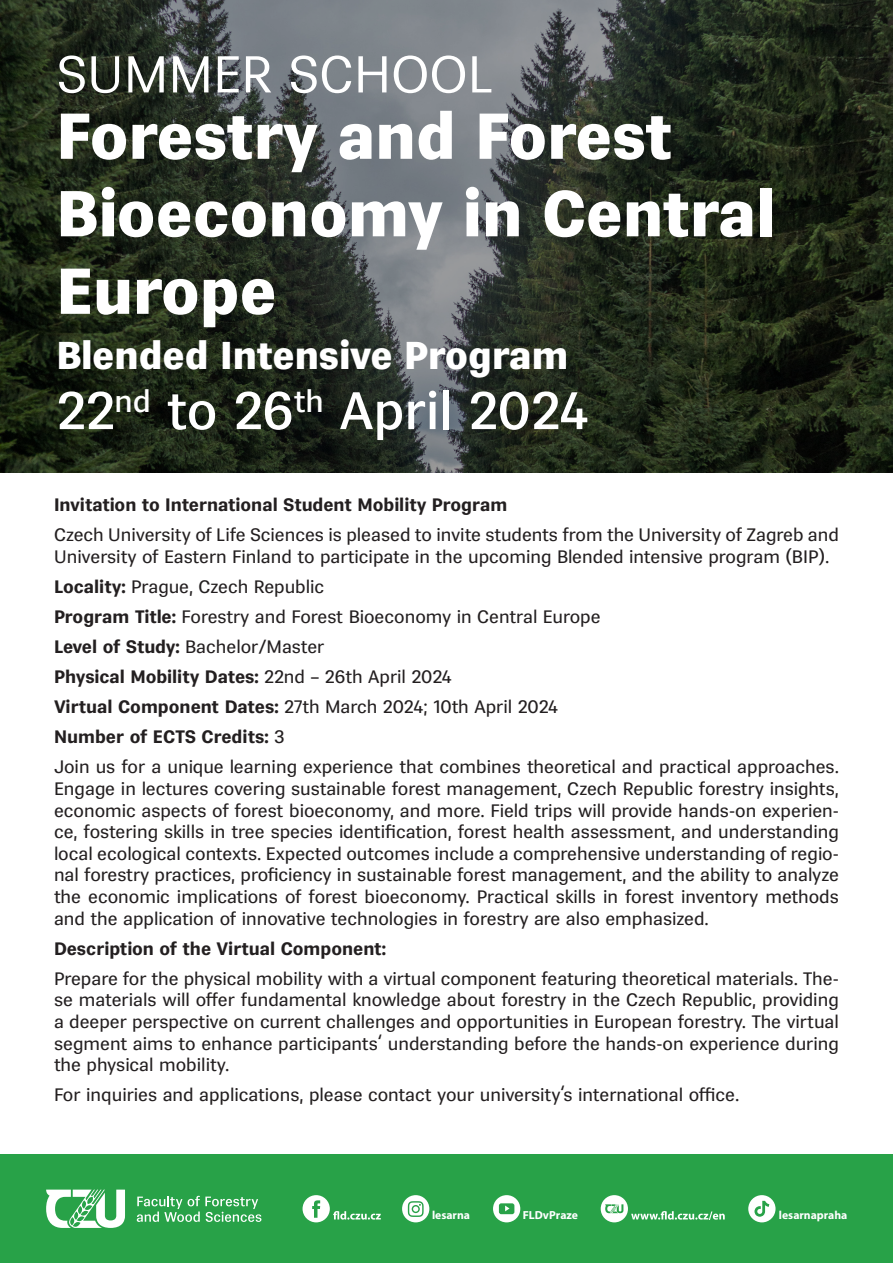
<style>
.page{position:relative;width:893px;height:1263px;background:#fff}
.page>*{position:absolute;margin:0;border:0;box-sizing:border-box;transform-origin:0 0}
.t1{font:900 64.65px/77.6px "Vegan Sans Premium";color:#fff}
.t2{font:500 52.65px "Vegan Sans Premium";color:#fff}
.t3{font:300 51.6px "Vegan Sans Premium";color:#fff}
.t4{font:900 38.7px "Vegan Sans Premium";letter-spacing:-.005em;color:#fff}
.t5{font:18px/21.6px "Vegan Sans Premium";color:#231f20;text-align:justify}
.t6{font:700 18px "Vegan Sans Premium";color:#231f20}
.t7{font:700 11.7px "Myriad Pro";color:#fff}
.s1{font-weight:700}
.s2{font-weight:400}
</style>
<div class="page">
<svg style="left:0;top:0;width:893px;height:472px;background:#31392f"></svg>
<div style="left:0;top:1154px;width:893px;height:109px;background:#28a248"></div>
<svg style="left:46px;top:1189px;width:79px;height:39px"></svg>
<svg style="left:137px;top:1196px;width:124px;height:26px"></svg>
<svg style="left:303px;top:1195px;width:78px;height:27px"></svg>
<svg style="left:402px;top:1195px;width:27px;height:27px"></svg>
<svg style="left:493px;top:1195px;width:27px;height:27px"></svg>
<svg style="left:601px;top:1195px;width:124px;height:27px"></svg>
<svg style="left:748px;top:1195px;width:27px;height:27px"></svg>
<p class="t3" style="left:56px;top:44px;width:440px">SUMMER SCHOOL</p>
<p class="t1" style="left:56px;top:98px;width:721px">Forestry and Forest<br>Bioeconomy in Central<br>Europe</p>
<p class="t4" style="left:56px;top:333px;width:514px">Blended Intensive Program</p>
<p class="t2" style="left:56px;top:380px;width:534px">22<sup>nd</sup> to 26<sup>th</sup> April 2024</p>
<p class="t6" style="left:54px;top:494px;width:455px">Invitation to International Student Mobility Program</p>
<p class="t5" style="left:54px;top:524px;width:786px">Czech University of Life Sciences is pleased to invite students from the University of Zagreb and<br>University of Eastern Finland to participate in the upcoming Blended intensive program (BIP).</p>
<p class="t5" style="left:54px;top:576px;width:272px"><span class="s1">Locality:</span> Prague, Czech Republic</p>
<p class="t5" style="left:54px;top:606px;width:548px"><span class="s1">Program Title:</span> Forestry and Forest Bioeconomy in Central Europe</p>
<p class="t5" style="left:54px;top:636px;width:272px"><span class="s1">Level of Study:</span> Bachelor/Master</p>
<p class="t6" style="left:54px;top:666px;width:400px">Physical Mobility Dates: <span class="s2">22nd – 26th April 2024</span></p>
<p class="t5" style="left:54px;top:696px;width:506px"><span class="s1">Virtual Component Dates:</span> 27th March 2024; 10th April 2024</p>
<p class="t6" style="left:54px;top:726px;width:232px">Number of ECTS Credits: <span class="s2">3</span></p>
<p class="t5" style="left:54px;top:756px;width:786px">Join us for a unique learning experience that combines theoretical and practical approaches.<br>Engage in lectures covering sustainable forest management, Czech Republic forestry insights, economic aspects of forest bioeconomy, and more. Field trips will provide hands-on experien&shy;ce, fostering skills in tree species identification, forest health assessment, and understanding local ecological contexts. Expected outcomes include a comprehensive understanding of regio&shy;nal forestry practices, proficiency in sustainable forest management, and the ability to analyze the economic implications of forest bioeconomy. Practical skills in forest inventory methods and the application of innovative technologies in forestry are also emphasized.</p>
<p class="t6" style="left:54px;top:938px;width:334px">Description of the Virtual Component:</p>
<p class="t5" style="left:54px;top:968px;width:786px">Prepare for the physical mobility with a virtual component featuring theoretical materials. The&shy;se materials will offer fundamental knowledge about forestry in the Czech Republic, providing a deeper perspective on current challenges and opportunities in European forestry. The virtual segment aims to enhance participants‘ understanding before the hands-on experience during the physical mobility.</p>
<p class="t5" style="left:54px;top:1084px;width:687px">For inquiries and applications, please contact your university‘s international office.</p>
<p class="t7" style="left:432px;top:1208px;width:40px">lesarna</p>
<p class="t7" style="left:523px;top:1208px;width:57px">FLDvPraze</p>
<p class="t7" style="left:779px;top:1208px;width:70px">lesarnapraha</p>
</div>
